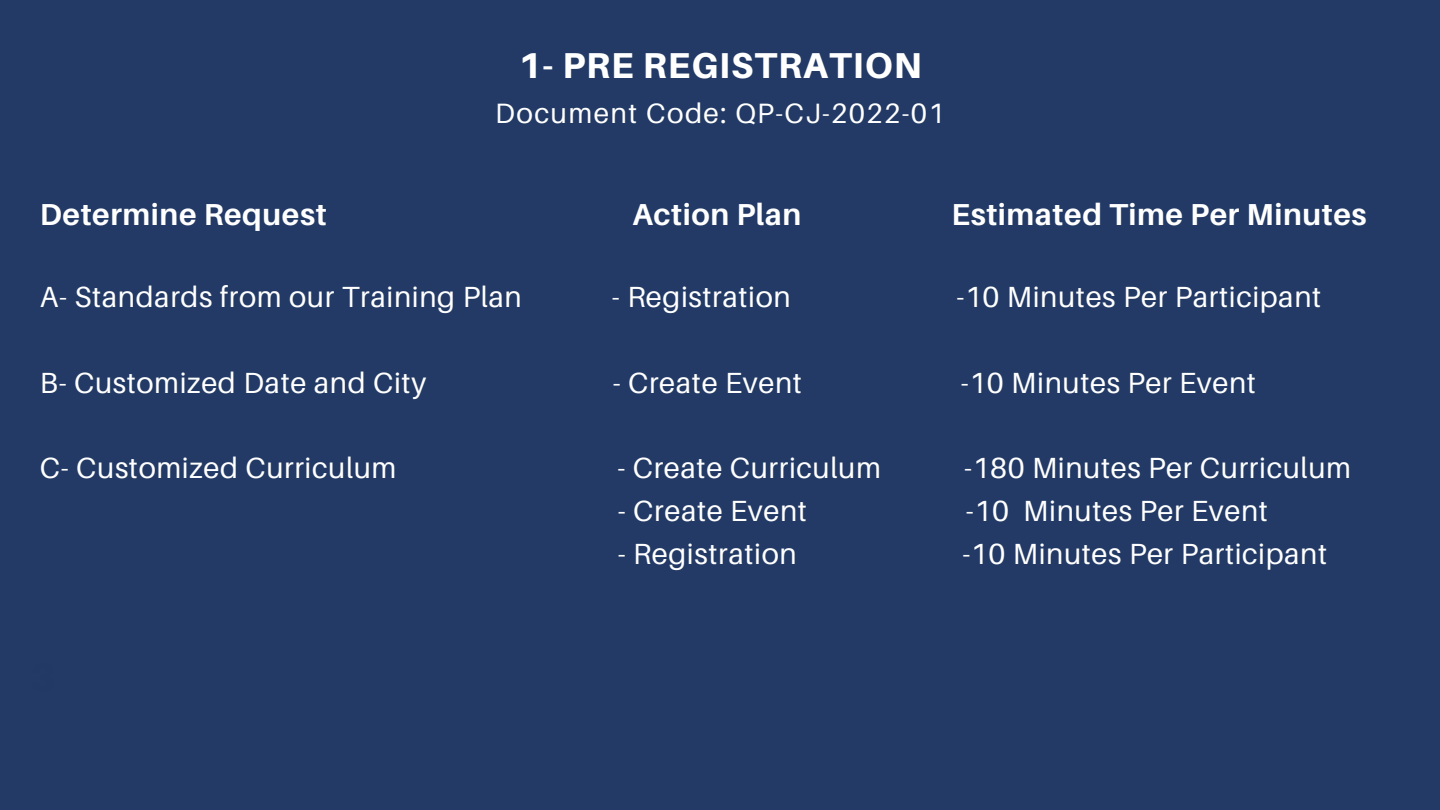
<style>
.page{position:relative;width:1440px;height:810px;background:#223a65}
.page>*{position:absolute;margin:0;border:0;box-sizing:border-box;transform-origin:0 0}
.t1{font:800 36px "Aileron";letter-spacing:.03em;color:#fff}
.t2{font:700 30.3px "Aileron";letter-spacing:.02em;color:#fff}
.t3{font:29.2px "Aileron";letter-spacing:.02em;color:#fff}
.t4{font:28px "Aileron";letter-spacing:.05em;color:#fff}
</style>
<div class="page">
<h1 class="t1" style="left:518px;top:43px;width:405px">1- PRE REGISTRATION</h1>
<p class="t4" style="left:495px;top:96px;width:451px">Document Code: QP-CJ-2022-01</p>
<p class="t2" style="left:40px;top:195px;width:288px">Determine Request</p>
<p class="t2" style="left:632px;top:195px;width:170px">Action Plan</p>
<p class="t2" style="left:951px;top:195px;width:417px">Estimated Time Per Minutes</p>
<h2 class="t3" style="left:40px;top:279px;width:484px">A- Standards from our Training Plan</h2>
<h2 class="t3" style="left:612px;top:279px;width:180px">- Registration</h2>
<h2 class="t3" style="left:956px;top:279px;width:366px">-10 Minutes Per Participant</h2>
<p class="t3" style="left:40px;top:364px;width:388px">B- Customized Date and City</p>
<p class="t3" style="left:613px;top:364px;width:191px">- Create Event</p>
<p class="t3" style="left:961px;top:364px;width:297px">-10 Minutes Per Event</p>
<p class="t3" style="left:40px;top:450px;width:358px">C- Customized Curriculum</p>
<p class="t3" style="left:617px;top:450px;width:265px">- Create Curriculum</p>
<p class="t3" style="left:964px;top:450px;width:388px">-180 Minutes Per Curriculum</p>
<p class="t3" style="left:618px;top:493px;width:191px">- Create Event</p>
<p class="t3" style="left:966px;top:493px;width:304px">-10 Minutes Per Event</p>
<p class="t3" style="left:618px;top:535px;width:180px">- Registration</p>
<p class="t3" style="left:962px;top:535px;width:366px">-10 Minutes Per Participant</p>
</div>
